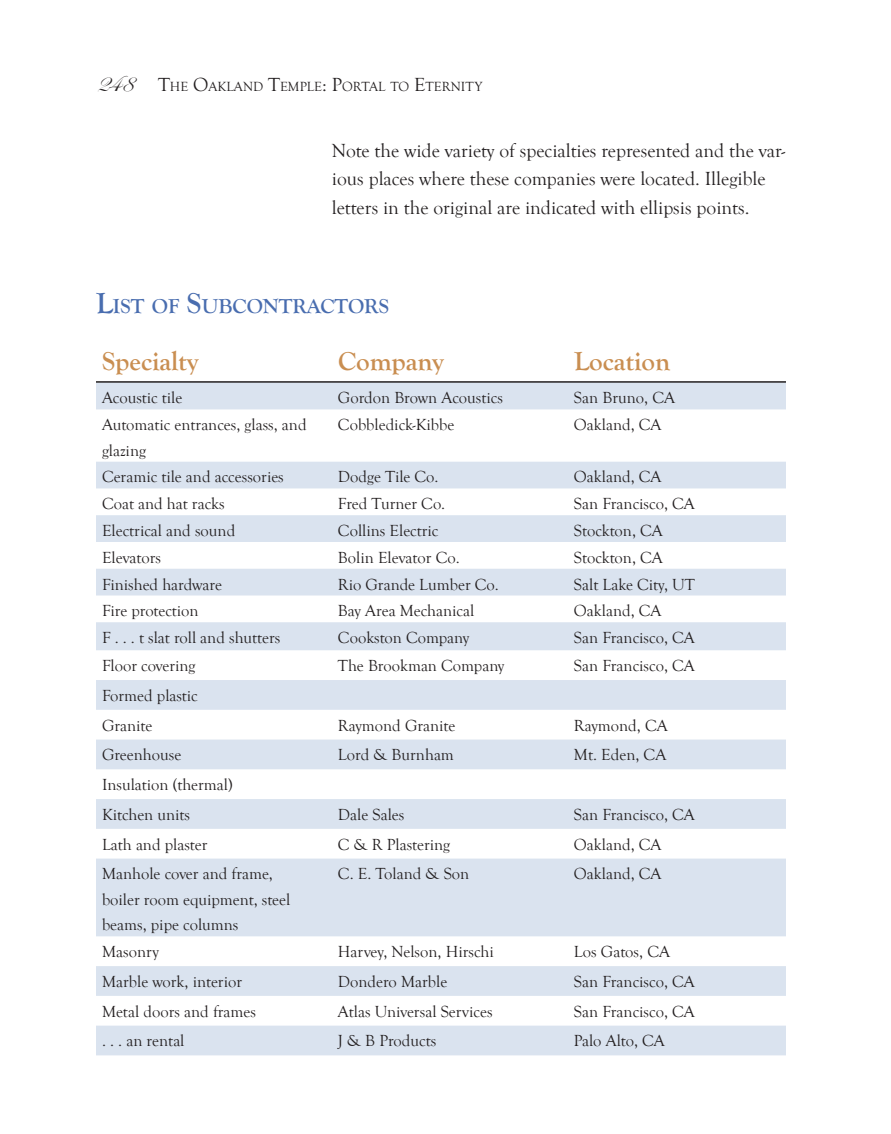
<style>
.page{position:relative;width:891px;height:1134px;background:#fff}
.page>*{position:absolute;margin:0;border:0;box-sizing:border-box;transform-origin:0 0}
.t1{font:700 27px "Goudy Old Style T";color:#c98e51}
.t2{font:700 21px "Goudy Old Style T";color:#496daf}
.t3{font:19.5px/28.5px "Goudy Old Style T";color:#231f20}
.t4{font:16.5px/25.5px "Goudy Old Style T";color:#231f20}
.t5{font:13.65px "Goudy Old Style T";color:#231f20}
.s1{font-family:"Edwardian Script ITC";font-size:25.5px}
.s2{font-size:19.5px}
.s3{font-size:30px}
</style>
<div class="page">
<svg style="left:96px;top:383px;width:690px;height:672px;fill:#dae3ef"></svg>
<hr style="left:96px;top:381px;width:236px;height:2px;background:#231f20">
<hr style="left:332px;top:381px;width:236px;height:2px;background:#231f20">
<hr style="left:568px;top:381px;width:218px;height:2px;background:#231f20">
<p class="t5" style="left:96px;top:79px;width:388px"><span class="s1">248</span> <span class="s2">T</span>HE <span class="s2">O</span>AKLAND <span class="s2">T</span>EMPLE<span class="s2">: P</span>ORTAL TO <span class="s2">E</span>TERNITY</p>
<p class="t3" style="left:332px;top:137px;width:455px">Note the wide variety of specialties represented and the var&shy;ious places where these companies were located. Illegible letters in the original are indicated with ellipsis points.</p>
<p class="t2" style="left:96px;top:294px;width:138px"><span class="s3">L</span>IST OF <span class="s3">S</span>UBCO</p>
<p class="t2" style="left:263px;top:294px;width:128px">NTRACTORS</p>
<h1 class="t1" style="left:102px;top:346px;width:98px">Specialty</h1>
<h1 class="t1" style="left:338px;top:346px;width:107px">Company</h1>
<h1 class="t1" style="left:574px;top:346px;width:98px">Location</h1>
<p class="t4" style="left:102px;top:386px;width:82px">Acoustic tile</p>
<p class="t4" style="left:338px;top:386px;width:166px">Gordon Brown Acoustics</p>
<p class="t4" style="left:574px;top:386px;width:103px">San Bruno, CA</p>
<p class="t4" style="left:102px;top:412px;width:206px">Automatic entrances, glass, and glazing</p>
<p class="t4" style="left:338px;top:412px;width:118px">Cobbledick-Kibbe</p>
<p class="t4" style="left:574px;top:412px;width:89px">Oakland, CA</p>
<p class="t4" style="left:102px;top:465px;width:183px">Ceramic tile and accessories</p>
<p class="t4" style="left:338px;top:465px;width:102px">Dodge Tile Co.</p>
<p class="t4" style="left:574px;top:465px;width:89px">Oakland, CA</p>
<p class="t4" style="left:102px;top:491px;width:124px">Coat and hat racks</p>
<p class="t4" style="left:338px;top:491px;width:109px">Fred Turner Co.</p>
<p class="t4" style="left:574px;top:491px;width:122px">San Francisco, CA</p>
<p class="t4" style="left:102px;top:518px;width:135px">Electrical and sound</p>
<p class="t4" style="left:338px;top:518px;width:102px">Collins Electric</p>
<p class="t4" style="left:574px;top:518px;width:90px">Stockton, CA</p>
<p class="t4" style="left:102px;top:545px;width:61px">Elevators</p>
<p class="t4" style="left:338px;top:545px;width:123px">Bolin Elevator Co.</p>
<p class="t4" style="left:574px;top:545px;width:90px">Stockton, CA</p>
<p class="t4" style="left:102px;top:572px;width:122px">Finished hardware</p>
<p class="t4" style="left:338px;top:572px;width:162px">Rio Grande Lumber Co.</p>
<p class="t4" style="left:574px;top:572px;width:122px">Salt Lake City, UT</p>
<p class="t4" style="left:102px;top:598px;width:98px">Fire protection</p>
<p class="t4" style="left:338px;top:598px;width:138px">Bay Area Mechanical</p>
<p class="t4" style="left:574px;top:598px;width:89px">Oakland, CA</p>
<p class="t4" style="left:102px;top:625px;width:180px">F . . . t slat roll and shutters</p>
<p class="t4" style="left:338px;top:625px;width:133px">Cookston Company</p>
<p class="t4" style="left:574px;top:625px;width:122px">San Francisco, CA</p>
<p class="t4" style="left:102px;top:653px;width:95px">Floor covering</p>
<p class="t4" style="left:338px;top:653px;width:168px">The Brookman Company</p>
<p class="t4" style="left:574px;top:653px;width:122px">San Francisco, CA</p>
<p class="t4" style="left:102px;top:681px;width:97px;line-height:29.7px">Formed plastic<br>Granite</p>
<p class="t4" style="left:338px;top:713px;width:119px">Raymond Granite</p>
<p class="t4" style="left:574px;top:713px;width:95px">Raymond, CA</p>
<p class="t4" style="left:102px;top:743px;width:81px">Greenhouse</p>
<p class="t4" style="left:338px;top:743px;width:117px">Lord &amp; Burnham</p>
<p class="t4" style="left:574px;top:743px;width:94px">Mt. Eden, CA</p>
<p class="t4" style="left:102px;top:770px;width:132px;line-height:29.7px">Insulation (thermal)<br>Kitchen units</p>
<p class="t4" style="left:338px;top:802px;width:68px">Dale Sales</p>
<p class="t4" style="left:574px;top:802px;width:122px">San Francisco, CA</p>
<p class="t4" style="left:102px;top:832px;width:107px">Lath and plaster</p>
<p class="t4" style="left:338px;top:832px;width:114px">C &amp; R Plastering</p>
<p class="t4" style="left:574px;top:832px;width:89px">Oakland, CA</p>
<p class="t4" style="left:102px;top:862px;width:190px">Manhole cover and frame, boiler room equipment, steel beams, pipe columns</p>
<p class="t4" style="left:338px;top:862px;width:133px">C. E. Toland &amp; Son</p>
<p class="t4" style="left:574px;top:862px;width:89px">Oakland, CA</p>
<p class="t4" style="left:102px;top:939px;width:58px">Masonry</p>
<p class="t4" style="left:338px;top:939px;width:157px">Harvey, Nelson, Hirschi</p>
<p class="t4" style="left:574px;top:939px;width:98px">Los Gatos, CA</p>
<p class="t4" style="left:102px;top:969px;width:142px">Marble work, interior</p>
<p class="t4" style="left:338px;top:969px;width:111px">Dondero Marble</p>
<p class="t4" style="left:574px;top:969px;width:122px">San Francisco, CA</p>
<p class="t4" style="left:102px;top:999px;width:156px">Metal doors and frames</p>
<p class="t4" style="left:338px;top:999px;width:156px">Atlas Universal Services</p>
<p class="t4" style="left:574px;top:999px;width:122px">San Francisco, CA</p>
<p class="t4" style="left:102px;top:1029px;width:84px">. . . an rental</p>
<p class="t4" style="left:338px;top:1029px;width:100px">J &amp; B Products</p>
<p class="t4" style="left:574px;top:1029px;width:92px">Palo Alto, CA</p>
</div>
